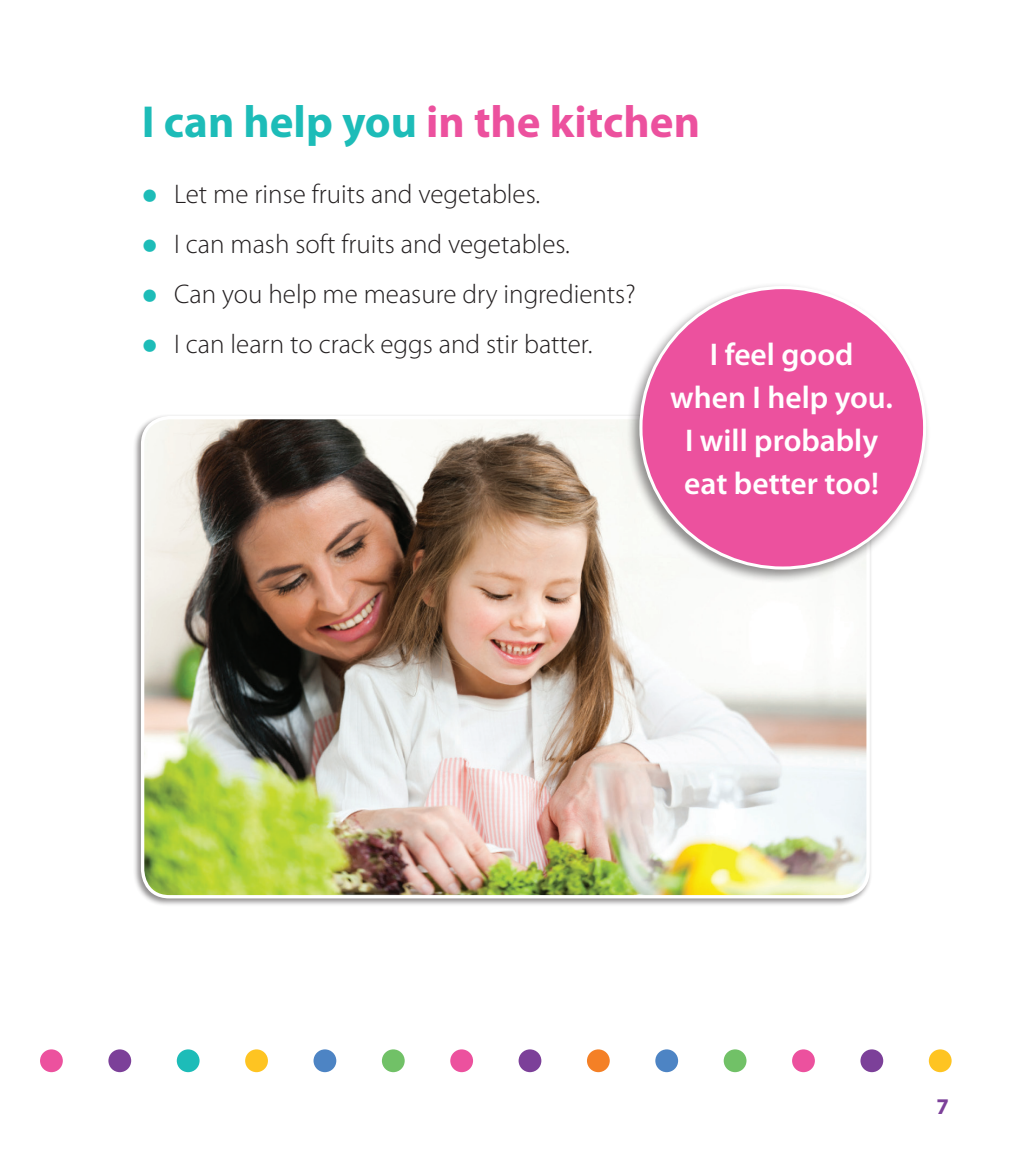
<style>
.page{position:relative;width:1013px;height:1175px;background:#fff}
.page>*{position:absolute;margin:0;border:0;box-sizing:border-box;transform-origin:0 0}
.t1{font:700 45px "Myriad Pro";color:#ec519e}
.t2{font:600 31.5px/43.2px "Myriad Pro";color:#fff;text-align:center}
.t3{font:300 27px "Myriad Pro";color:#231f20}
.t4{font:700 22.5px "Myriad Pro";color:#7c4099}
.s1{color:#1dbcb8}
.s2{font-weight:700;font-size:47.25px;color:#1dbcb8}
</style>
<div class="page">
<div style="left:133px;top:413px;width:739px;height:494px;background:#231f20;opacity:.5"></div>
<img style="left:143px;top:417px;width:725px;height:479px">
<div style="left:141px;top:416px;width:728px;height:482px;border:3px solid #fff;border-radius:27px"></div>
<div style="left:626px;top:282px;width:304px;height:301px;background:#231f20;opacity:.5"></div>
<div style="left:641px;top:287px;width:283px;height:281px;background:#ec519e;border-radius:50%"></div>
<div style="left:450px;top:1049px;width:23px;height:23px;background:#ec519e;border-radius:50%"></div>
<div style="left:177px;top:1049px;width:22px;height:23px;background:#1dbcb8;border-radius:50%"></div>
<div style="left:382px;top:1049px;width:23px;height:23px;background:#71c167;border-radius:50%"></div>
<div style="left:245px;top:1049px;width:23px;height:23px;background:#fec422;border-radius:50%"></div>
<div style="left:108px;top:1049px;width:23px;height:23px;background:#7c4099;border-radius:50%"></div>
<div style="left:313px;top:1049px;width:23px;height:23px;background:#4d84c4;border-radius:50%"></div>
<div style="left:40px;top:1049px;width:23px;height:23px;background:#ec519e;border-radius:50%"></div>
<div style="left:928px;top:1049px;width:23px;height:23px;background:#fec422;border-radius:50%"></div>
<div style="left:655px;top:1049px;width:23px;height:23px;background:#4d84c4;border-radius:50%"></div>
<div style="left:860px;top:1049px;width:23px;height:23px;background:#7c4099;border-radius:50%"></div>
<div style="left:723px;top:1049px;width:23px;height:23px;background:#71c167;border-radius:50%"></div>
<div style="left:587px;top:1049px;width:22px;height:23px;background:#f48026;border-radius:50%"></div>
<div style="left:792px;top:1049px;width:22px;height:23px;background:#ec519e;border-radius:50%"></div>
<div style="left:518px;top:1049px;width:23px;height:23px;background:#7c4099;border-radius:50%"></div>
<h1 class="t1" style="left:142px;top:93px;width:560px"><span class="s1">I can help you</span> in the kitchen</h1>
<p class="t3" style="left:142px;top:178px;width:400px"><span class="s2">•</span> Let me rinse fruits and vegetables.</p>
<p class="t3" style="left:142px;top:228px;width:429px"><span class="s2">•</span> I can mash soft fruits and vegetables.</p>
<p class="t3" style="left:142px;top:278px;width:495px"><span class="s2">•</span> Can you help me measure dry ingredients?</p>
<p class="t3" style="left:142px;top:328px;width:452px"><span class="s2">•</span> I can learn to crack eggs and stir batter.</p>
<p class="t2" style="left:670px;top:332px;width:224px">I feel good when I help you.<br>I will probably eat better too!</p>
<p class="t4" style="left:936px;top:1091px;width:14px">7</p>
</div>
